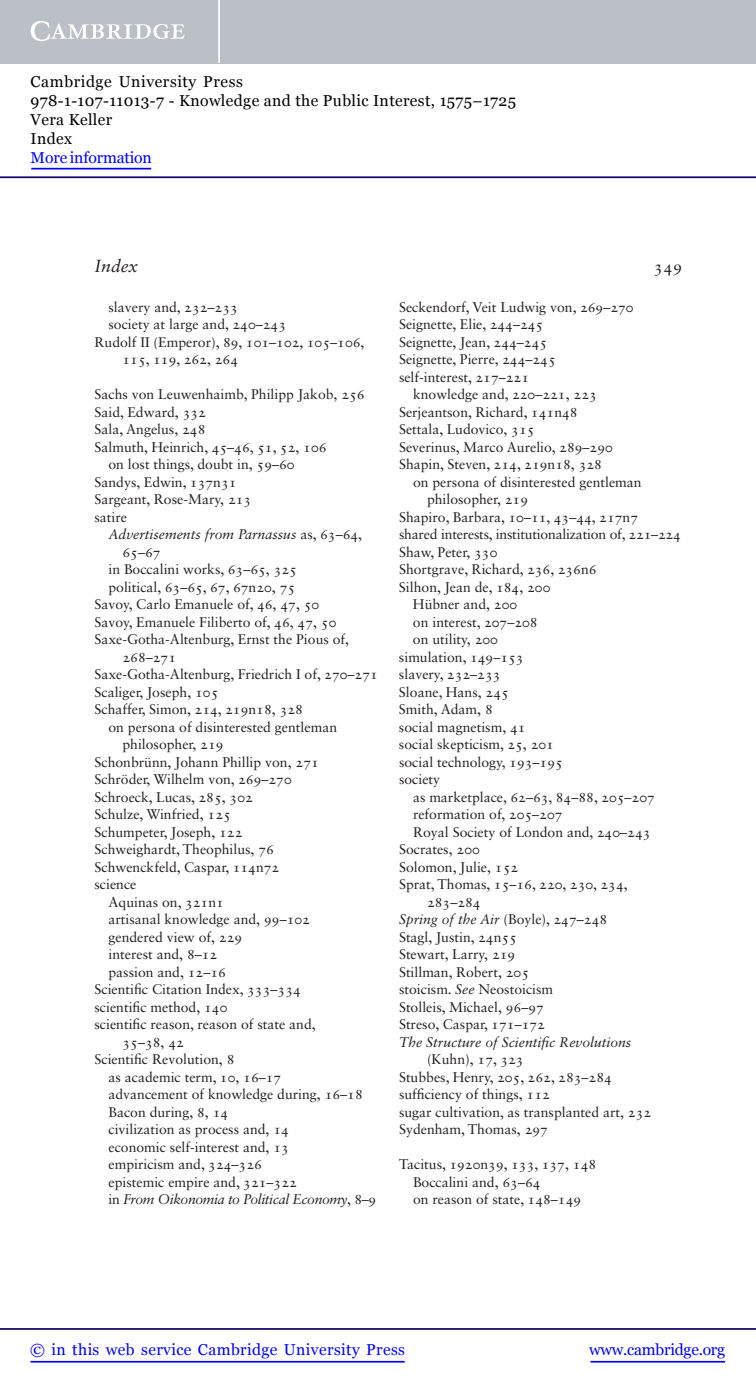
<style>
.page{position:relative;width:756px;height:1388px;background:#fff}
.page>*{position:absolute;margin:0;border:0;box-sizing:border-box;transform-origin:0 0}
.t1{font:italic 17.5px "Sabon LT Std";color:#231f20}
.t2{font:16.62px "Sabon LT Std";color:#231f20}
.t3{font:15.75px/18.9px "Georgia";letter-spacing:.025em;color:#000}
.t4{font:15.75px "Georgia";letter-spacing:.025em;color:#00f}
.t5{font:15.75px "Georgia";letter-spacing:-.015em;color:#00f}
.t6{font:15.75px "Georgia";letter-spacing:-.01em;color:#00f}
.t7{font:14px/17.5px "Sabon LT Std";color:#231f20}
.t8{font:italic 14px "Sabon LT Std";color:#231f20}
.t9{font:italic 14px "Sabon LT Std";letter-spacing:-.025em;color:#231f20}
.s1{font-style:normal}
.s2{font-style:italic}
</style>
<div class="page">
<hr style="left:591px;top:1361px;width:134px;height:1px;background:#00f">
<hr style="left:0;top:1328px;width:756px;height:2px;background:#150666">
<hr style="left:31px;top:1361px;width:374px;height:1px;background:#00f">
<div style="left:0;top:0;width:756px;height:63px;background:#bac0c6"></div>
<svg style="left:31px;top:21px;width:154px;height:20px"></svg>
<hr style="left:218px;top:0;width:2px;height:63px;background:#fff">
<hr style="left:0;top:176px;width:756px;height:2px;background:#150666">
<hr style="left:31px;top:168px;width:120px;height:1px;background:#00f">
<p class="t3" style="left:31px;top:73px;width:487px">Cambridge University Press<br>978-1-107-11013-7 - Knowledge and the Public Interest, 1575–1725<br>Vera Keller<br>Index</p>
<p class="t6" style="left:31px;top:148px;width:123px">More information</p>
<p class="t1" style="left:94px;top:259px;width:45px">Index</p>
<p class="t2" style="left:654px;top:260px;width:30px">349</p>
<p class="t7" style="left:108px;top:299px;width:131px">slavery and, 232–233</p>
<p class="t7" style="left:108px;top:317px;width:179px">society at large and, 240–243</p>
<p class="t7" style="left:94px;top:334px;width:271px">Rudolf II (Emperor), 89 , 101–102 , 105–106 ,</p>
<p class="t7" style="left:122px;top:352px;width:117px">115 , 119 , 262, 264</p>
<p class="t7" style="left:94px;top:387px;width:272px">Sachs von Leuwenhaimb, Philipp Jakob, 256</p>
<p class="t7" style="left:94px;top:404px;width:113px">Said, Edward, 332</p>
<p class="t7" style="left:94px;top:422px;width:112px">Sala, Angelus, 248</p>
<p class="t7" style="left:94px;top:439px;width:234px">Salmuth, Heinrich, 45–46 , 51 , 52, 106</p>
<p class="t7" style="left:108px;top:457px;width:188px">on lost things, doubt in, 59–60</p>
<p class="t7" style="left:94px;top:474px;width:144px">Sandys, Edwin, 137n31</p>
<p class="t7" style="left:94px;top:492px;width:158px">Sargeant, Rose-Mary, 213</p>
<p class="t7" style="left:94px;top:509px;width:34px">satire</p>
<p class="t8" style="left:108px;top:529px;width:255px">Advertisements from Parnassus <span class="s1">as, 63–64 ,</span></p>
<p class="t7" style="left:122px;top:544px;width:40px">65–67</p>
<p class="t7" style="left:108px;top:562px;width:190px">in Boccalini works, 63–65 , 325</p>
<p class="t7" style="left:108px;top:579px;width:188px">political, 63–65 , 67 , 67n20, 75</p>
<p class="t7" style="left:94px;top:597px;width:226px">Savoy, Carlo Emanuele of, 46, 47, 50</p>
<p class="t7" style="left:94px;top:614px;width:243px">Savoy, Emanuele Filiberto of, 46, 47, 50</p>
<p class="t7" style="left:94px;top:632px;width:256px">Saxe-Gotha-Altenburg, Ernst the Pious of,</p>
<p class="t7" style="left:122px;top:649px;width:55px">268–271</p>
<p class="t7" style="left:94px;top:667px;width:285px">Saxe-Gotha-Altenburg, Friedrich I of, 270–271</p>
<p class="t7" style="left:94px;top:684px;width:125px">Scaliger, Joseph, 105</p>
<p class="t7" style="left:94px;top:702px;width:210px">Schaffer, Simon, 214 , 219n18, 328</p>
<p class="t7" style="left:108px;top:719px;width:230px">on persona of disinterested gentleman</p>
<p class="t7" style="left:122px;top:737px;width:103px">philosopher, 219</p>
<p class="t7" style="left:94px;top:754px;width:226px">Schonbrünn, Johann Phillip von, 271</p>
<p class="t7" style="left:94px;top:772px;width:199px">Schröder, Wilhelm von, 269–270</p>
<p class="t7" style="left:94px;top:789px;width:160px">Schroeck, Lucas, 285, 302</p>
<p class="t7" style="left:94px;top:807px;width:138px">Schulze, Winfried, 125</p>
<p class="t7" style="left:94px;top:824px;width:150px">Schumpeter, Joseph, 122</p>
<p class="t7" style="left:95px;top:842px;width:181px">Schweighardt, Theophilus, 76</p>
<p class="t7" style="left:95px;top:859px;width:186px">Schwenckfeld, Caspar, 114n72</p>
<p class="t7" style="left:95px;top:877px;width:43px">science</p>
<p class="t7" style="left:109px;top:894px;width:117px">Aquinas on, 321n1</p>
<p class="t7" style="left:109px;top:912px;width:203px">artisanal knowledge and, 99–102</p>
<p class="t7" style="left:109px;top:929px;width:135px">gendered view of, 229</p>
<p class="t7" style="left:109px;top:947px;width:110px">interest and, 8–12</p>
<p class="t7" style="left:109px;top:964px;width:119px">passion and, 12–16</p>
<p class="t7" style="left:95px;top:982px;width:208px">Scientific Citation Index, 333–334</p>
<p class="t7" style="left:95px;top:999px;width:135px">scientific method, 140</p>
<p class="t7" style="left:95px;top:1017px;width:223px">scientific reason, reason of state and,</p>
<p class="t7" style="left:123px;top:1034px;width:63px">35–38 , 42</p>
<p class="t7" style="left:95px;top:1052px;width:142px">Scientific Revolution, 8</p>
<p class="t7" style="left:109px;top:1069px;width:174px">as academic term, 10, 16–17</p>
<p class="t7" style="left:109px;top:1087px;width:256px">advancement of knowledge during, 16–18</p>
<p class="t7" style="left:109px;top:1104px;width:121px">Bacon during, 8, 14</p>
<p class="t7" style="left:108px;top:1122px;width:182px">civilization as process and, 14</p>
<p class="t7" style="left:108px;top:1139px;width:182px">economic self-interest and, 13</p>
<p class="t7" style="left:108px;top:1157px;width:155px">empiricism and, 324–326</p>
<p class="t7" style="left:108px;top:1174px;width:190px">epistemic empire and, 321–322</p>
<p class="t9" style="left:108px;top:1194px;width:269px"><span class="s1">in</span> From Oikonomia to Political Economy<span class="s1">, 8 –9</span></p>
<p class="t7" style="left:399px;top:299px;width:236px">Seckendorf, Veit Ludwig von, 269–270</p>
<p class="t7" style="left:399px;top:317px;width:146px">Seignette, Elie, 244–245</p>
<p class="t7" style="left:399px;top:334px;width:150px">Seignette, Jean, 244–245</p>
<p class="t7" style="left:399px;top:352px;width:158px">Seignette, Pierre, 244–245</p>
<p class="t7" style="left:399px;top:369px;width:132px">self-interest, 217–221</p>
<p class="t7" style="left:413px;top:387px;width:185px">knowledge and, 220–221 , 223</p>
<p class="t7" style="left:399px;top:404px;width:180px">Serjeantson, Richard, 141n48</p>
<p class="t7" style="left:399px;top:422px;width:137px">Settala, Ludovico, 315</p>
<p class="t7" style="left:399px;top:439px;width:215px">Severinus, Marco Aurelio, 289–290</p>
<p class="t7" style="left:399px;top:457px;width:205px">Shapin, Steven, 214 , 219n18, 328</p>
<p class="t7" style="left:413px;top:474px;width:230px">on persona of disinterested gentleman</p>
<p class="t7" style="left:427px;top:492px;width:103px">philosopher, 219</p>
<p class="t7" style="left:399px;top:509px;width:241px">Shapiro, Barbara, 10–11 , 43–44 , 217n7</p>
<p class="t7" style="left:399px;top:527px;width:283px">shared interests, institutionalization of, 221 – 224</p>
<p class="t7" style="left:399px;top:544px;width:100px">Shaw, Peter, 330</p>
<p class="t7" style="left:399px;top:562px;width:199px">Shortgrave, Richard, 236 , 236n6</p>
<p class="t7" style="left:399px;top:579px;width:153px">Silhon, Jean de, 184, 200</p>
<p class="t7" style="left:413px;top:597px;width:106px">Hübner and, 200</p>
<p class="t7" style="left:413px;top:614px;width:126px">on interest, 207–208</p>
<p class="t7" style="left:413px;top:632px;width:87px">on utility, 200</p>
<p class="t7" style="left:399px;top:649px;width:126px">simulation, 149–153</p>
<p class="t7" style="left:399px;top:667px;width:103px">slavery, 232–233</p>
<p class="t7" style="left:399px;top:684px;width:111px">Sloane, Hans, 245</p>
<p class="t7" style="left:399px;top:702px;width:95px">Smith, Adam, 8</p>
<p class="t7" style="left:399px;top:719px;width:128px">social magnetism, 41</p>
<p class="t7" style="left:399px;top:737px;width:157px">social skepticism, 25, 201</p>
<p class="t7" style="left:399px;top:754px;width:165px">social technology, 193–195</p>
<p class="t7" style="left:399px;top:772px;width:43px">society</p>
<p class="t7" style="left:413px;top:789px;width:243px">as marketplace, 62–63 , 84–88 , 205–207</p>
<p class="t7" style="left:413px;top:807px;width:151px">reformation of, 205–207</p>
<p class="t7" style="left:413px;top:824px;width:239px">Royal Society of London and, 240–243</p>
<p class="t7" style="left:399px;top:842px;width:82px">Socrates, 200</p>
<p class="t7" style="left:399px;top:859px;width:121px">Solomon, Julie, 152</p>
<p class="t7" style="left:399px;top:877px;width:230px">Sprat, Thomas, 15–16 , 220 , 230 , 234 ,</p>
<p class="t7" style="left:427px;top:894px;width:55px">283–284</p>
<p class="t7" style="left:399px;top:912px;width:210px"><span class="s2">Spring of the Air</span> (Boyle), 247–248</p>
<p class="t7" style="left:399px;top:929px;width:120px">Stagl, Justin, 24n55</p>
<p class="t7" style="left:399px;top:947px;width:118px">Stewart, Larry, 219</p>
<p class="t7" style="left:399px;top:964px;width:132px">Stillman, Robert, 205</p>
<p class="t7" style="left:399px;top:982px;width:156px">stoicism. <span class="s2">See</span> Neostoicism</p>
<p class="t7" style="left:399px;top:999px;width:146px">Stolleis, Michael, 96–97</p>
<p class="t7" style="left:399px;top:1017px;width:148px">Streso, Caspar, 171–172</p>
<p class="t8" style="left:399px;top:1036px;width:234px">The Structure of Scientific Revolutions</p>
<p class="t7" style="left:399px;top:1052px;width:254px;text-indent:28px">(Kuhn), 17 , 323<br>Stubbes, Henry, 205 , 262 , 283–284 sufficiency of things, 112<br>sugar cultivation, as transplanted art, 232<br>Sydenham, Thomas, 297</p>
<p class="t7" style="left:413px;top:1157px;width:185px;text-indent:-14px">Tacitus, 1920n39 , 133 , 137, 148<br>Boccalini and, 63–64<br>on reason of state, 148–149</p>
<p class="t4" style="left:30px;top:1339px;width:376px">© in this web service Cambridge University Press</p>
<p class="t5" style="left:589px;top:1339px;width:137px">www.cambridge.org</p>
</div>
